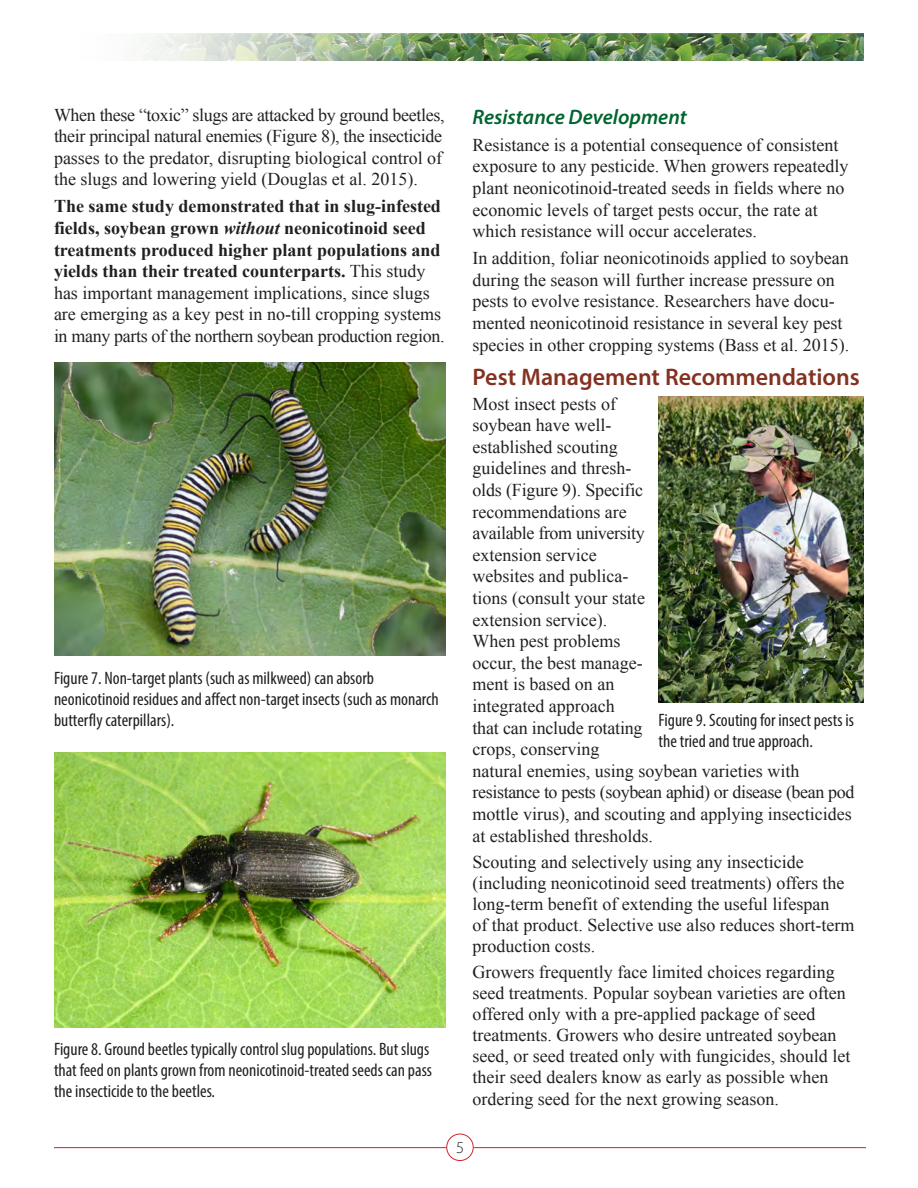
<style>
.page{position:relative;width:918px;height:1188px;background:#fff}
.page>*{position:absolute;margin:0;border:0;box-sizing:border-box;transform-origin:0 0}
.Subhead_1{font:600 24px "Myriad Pro";color:#833121}
.Body_Text{font:italic 600 21px "Myriad Pro";color:#00652e}
.Body_Text-2{font:18px/21.6px "Times New Roman";color:#231f20}
.Captions{font:condensed 18px/21px "Myriad Pro";color:#231f20}
.Body_Text-3{font:700 18px/21.6px "Times New Roman";color:#231f20}
.Body_Text-4{font:18px/21.6px "Times New Roman";letter-spacing:-.02em;color:#231f20}
.t1{font:300 16.5px "Myriad Pro";color:#231f20}
.s1{font-style:italic}
.s2{font-weight:400}
</style>
<div class="page">
<div style="left:446px;top:1134px;width:28px;height:27px;border:1px solid #d1232a;border-radius:50%"></div>
<hr style="left:54px;top:1147px;width:392px;height:1px;background:#d1232a">
<hr style="left:474px;top:1147px;width:392px;height:1px;background:#d1232a">
<img style="left:140px;top:34px;width:724px;height:27px">
<img style="left:659px;top:396px;width:205px;height:306px">
<img style="left:54px;top:363px;width:392px;height:293px">
<img style="left:54px;top:753px;width:392px;height:274px">
<p class="Body_Text-4" style="left:54px;top:103px;width:392px">When these “toxic” slugs are attacked by ground beetles, their principal natural enemies (Figure 8), the insecticide passes to the predator, disrupting biological control of the slugs and lowering yield (Douglas et al. 2015).</p>
<p class="Body_Text-3" style="left:54px;top:195px;width:392px">The same study demonstrated that in slug-infested fields, soybean grown <span class="s1">without</span> neonicotinoid seed treatments produced higher plant populations and yields than their treated counterparts. <span class="s2">This study has important management implications, since slugs are emerging as a key pest in no-till cropping systems in many parts of the northern soybean production region.</span></p>
<p class="Captions" style="left:54px;top:668px;width:386px">Figure 7. Non-target plants (such as milkweed) can absorb neonicotinoid residues and affect non-target insects (such as monarch butterfly caterpillars).</p>
<p class="Captions" style="left:54px;top:1039px;width:380px">Figure 8. Ground beetles typically control slug populations. But slugs that feed on plants grown from neonicotinoid-treated seeds can pass the insecticide to the beetles.</p>
<p class="Body_Text" style="left:472px;top:103px;width:216px">Resistance Development</p>
<p class="Body_Text-2" style="left:472px;top:134px;width:378px">Resistance is a potential consequence of consistent exposure to any pesticide. When growers repeatedly plant neonicotinoid-treated seeds in fields where no economic levels of target pests occur, the rate at which resistance will occur accelerates.</p>
<p class="Body_Text-2" style="left:472px;top:247px;width:378px">In addition, foliar neonicotinoids applied to soybean during the season will further increase pressure on pests to evolve resistance. Researchers have docu&shy;mented neonicotinoid resistance in several key pest species in other cropping systems (Bass et al. 2015).</p>
<p class="Subhead_1" style="left:472px;top:361px;width:389px">Pest Management Recommendations</p>
<p class="Body_Text-2" style="left:472px;top:392px;width:384px">Most insect pests of<br>soybean have well-<br>established scouting<br>guidelines and thresh-<br>olds (Figure 9). Specific<br>recommendations are<br>available from university<br>extension service<br>websites and publica-<br>tions (consult your state<br>extension service).<br>When pest problems<br>occur, the best manage-<br>ment is based on an<br>integrated approach<br>that can include rotating<br>crops, conserving<br>natural enemies, using soybean varieties with resistance to pests (soybean aphid) or disease (bean pod mottle virus), and scouting and applying insecticides at established thresholds.</p>
<p class="Body_Text-2" style="left:472px;top:851px;width:383px;line-height:21px">Scouting and selectively using any insecticide (including neonicotinoid seed treatments) offers the long-term benefit of extending the useful lifespan<br>of that product. Selective use also reduces short-term production costs.</p>
<p class="Body_Text-2" style="left:472px;top:962px;width:379px;line-height:21.1px">Growers frequently face limited choices regarding seed treatments. Popular soybean varieties are often offered only with a pre-applied package of seed treatments. Growers who desire untreated soybean seed, or seed treated only with fungicides, should let their seed dealers know as early as possible when ordering seed for the next growing season.</p>
<p class="Captions" style="left:659px;top:709px;width:197px">Figure 9. Scouting for insect pests is the tried and true approach.</p>
<p class="t1" style="left:456px;top:1138px;width:10px">5</p>
</div>
